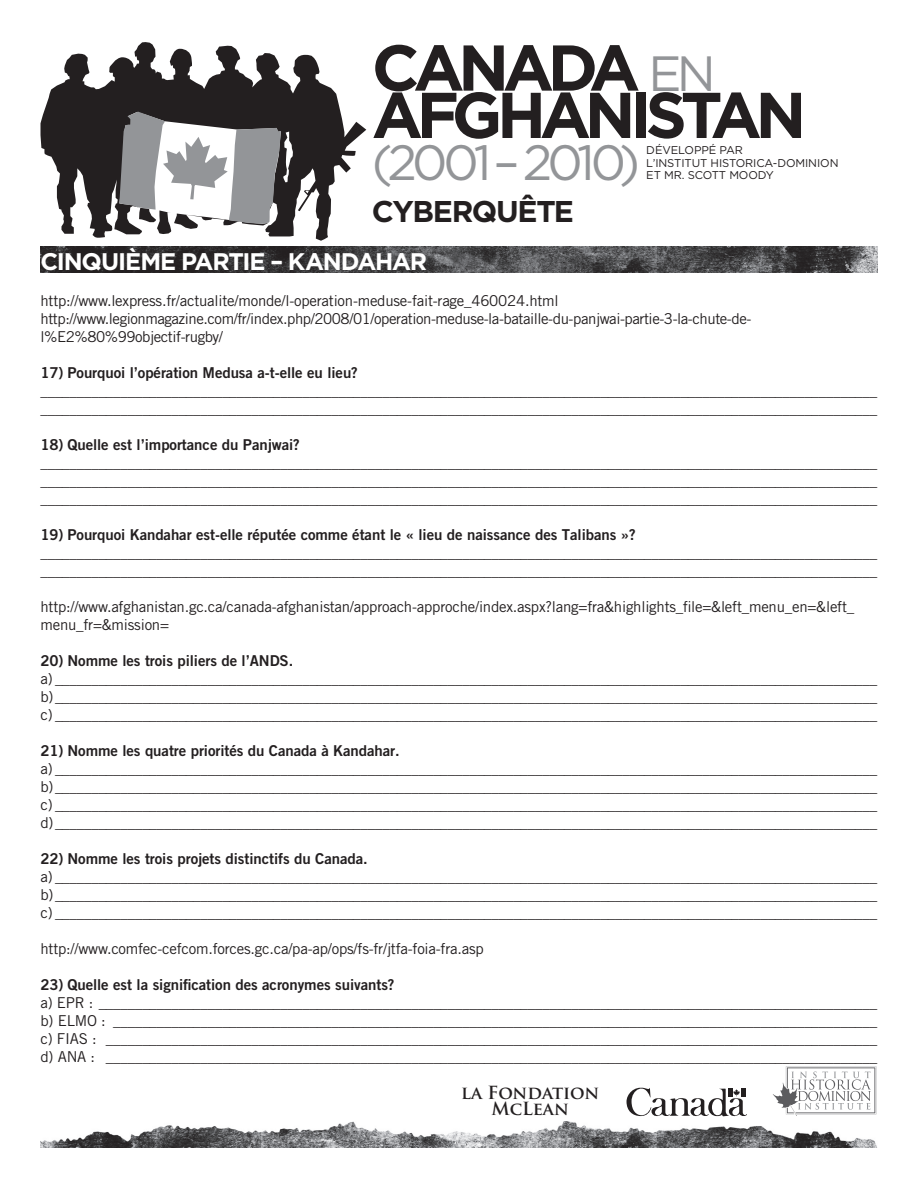
<style>
.page{position:relative;width:918px;height:1188px;background:#fff}
.page>*{position:absolute;margin:0;border:0;box-sizing:border-box;transform-origin:0 0}
.t1{font:700 64.5px/47.4px "Gotham";letter-spacing:-.095em;color:#231f20}
.t2{font:49.5px "Gotham";letter-spacing:-.1em;color:#939598}
.t3{font:700 30px "Gotham";letter-spacing:-.045em;color:#231f20}
.t4{font:700 24px "Gotham";letter-spacing:-.05em;color:#fff}
.t5{font:700 17.7px/16.2px "Trajan Pro";color:#231f20;text-align:center}
.t6{font:15px/18px "Trade Gothic Bold Two";letter-spacing:-.005em;color:#231f20}
.t7{font:15px/18px "Trade Gothic";letter-spacing:-.015em;color:#231f20}
.t8{font:11.25px/12.8px "Gotham";letter-spacing:-.01em;color:#231f20}
.s1{font-weight:400;font-size:49.5px;color:#939598}
.s2{font-family:"Trade Gothic"}
</style>
<div class="page">
<img style="left:40px;top:246px;width:838px;height:27px">
<img style="left:40px;top:1121px;width:837px;height:27px">
<svg style="left:40px;top:42px;width:326px;height:199px;fill:#231f20"></svg>
<svg style="left:119px;top:112px;width:162px;height:122px"></svg>
<svg style="left:773px;top:1066px;width:103px;height:50px"></svg>
<svg style="left:627px;top:1087px;width:120px;height:30px"></svg>
<h1 class="t1" style="left:372px;top:42px;width:436px">CANADA <span class="s1">EN<br></span>AFGHANISTAN</h1>
<h2 class="t2" style="left:372px;top:135px;width:270px">(2001 – 2010)</h2>
<h3 class="t3" style="left:372px;top:194px;width:204px">CYBERQUÊTE</h3>
<p class="t8" style="left:646px;top:143px;width:194px">DÉVELOPPÉ PAR<br>L’INSTITUT HISTORICA-DOMINION<br>ET MR. SCOTT MOODY</p>
<h3 class="t4" style="left:40px;top:248px;width:388px">CINQUIÈME PARTIE – KANDAHAR</h3>
<p class="t7" style="left:40px;top:291px;width:712px">http://www.lexpress.fr/actualite/monde/l-operation-meduse-fait-rage_460024.html http://www.legionmagazine.com/fr/index.php/2008/01/operation-meduse-la-bataille-du-panjwai-partie-3-la-chute-de&shy;l%E2%80%99objectif-rugby/</p>
<p class="t6" style="left:40px;top:363px;width:838px">17) Pourquoi l’opération Medusa a-t-elle eu lieu? ___________________________________________________________________________________________________________________ ___________________________________________________________________________________________________________________</p>
<p class="t6" style="left:40px;top:435px;width:838px">18) Quelle est l’importance du Panjwai? ___________________________________________________________________________________________________________________ ___________________________________________________________________________________________________________________ ___________________________________________________________________________________________________________________</p>
<p class="t6" style="left:40px;top:525px;width:838px">19) Pourquoi Kandahar est-elle réputée comme étant le « lieu de naissance des Talibans »? ___________________________________________________________________________________________________________________ ___________________________________________________________________________________________________________________</p>
<p class="t7" style="left:40px;top:597px;width:815px">http://www.afghanistan.gc.ca/canada-afghanistan/approach-approche/index.aspx?lang=fra&amp;highlights_file=&amp;left_menu_en=&amp;left_ menu_fr=&amp;mission=</p>
<p class="t6" style="left:40px;top:651px;width:838px">20) Nomme les trois piliers de l’ANDS.<br><span class="s2">a)</span> _________________________________________________________________________________________________________________ <span class="s2">b)</span> _________________________________________________________________________________________________________________ <span class="s2">c)</span> _________________________________________________________________________________________________________________</p>
<p class="t6" style="left:40px;top:741px;width:838px">21) Nomme les quatre priorités du Canada à Kandahar.<br><span class="s2">a)</span> _________________________________________________________________________________________________________________ <span class="s2">b)</span> _________________________________________________________________________________________________________________ <span class="s2">c)</span> _________________________________________________________________________________________________________________ <span class="s2">d)</span> _________________________________________________________________________________________________________________</p>
<p class="t6" style="left:40px;top:849px;width:838px">22) Nomme les trois projets distinctifs du Canada.<br><span class="s2">a)</span> _________________________________________________________________________________________________________________ <span class="s2">b)</span> _________________________________________________________________________________________________________________ <span class="s2">c)</span> _________________________________________________________________________________________________________________</p>
<p class="t7" style="left:40px;top:939px;width:445px">http://www.comfec-cefcom.forces.gc.ca/pa-ap/ops/fs-fr/jtfa-foia-fra.asp</p>
<p class="t6" style="left:40px;top:975px;width:838px">23) Quelle est la signification des acronymes suivants?<br><span class="s2">a) EPR :</span> ___________________________________________________________________________________________________________ <span class="s2">b) ELMO :</span> _________________________________________________________________________________________________________ <span class="s2">c) FIAS :</span> __________________________________________________________________________________________________________ <span class="s2">d) ANA :</span> __________________________________________________________________________________________________________</p>
<p class="t5" style="left:461px;top:1085px;width:140px">la Fondation<br>McLean</p>
</div>
